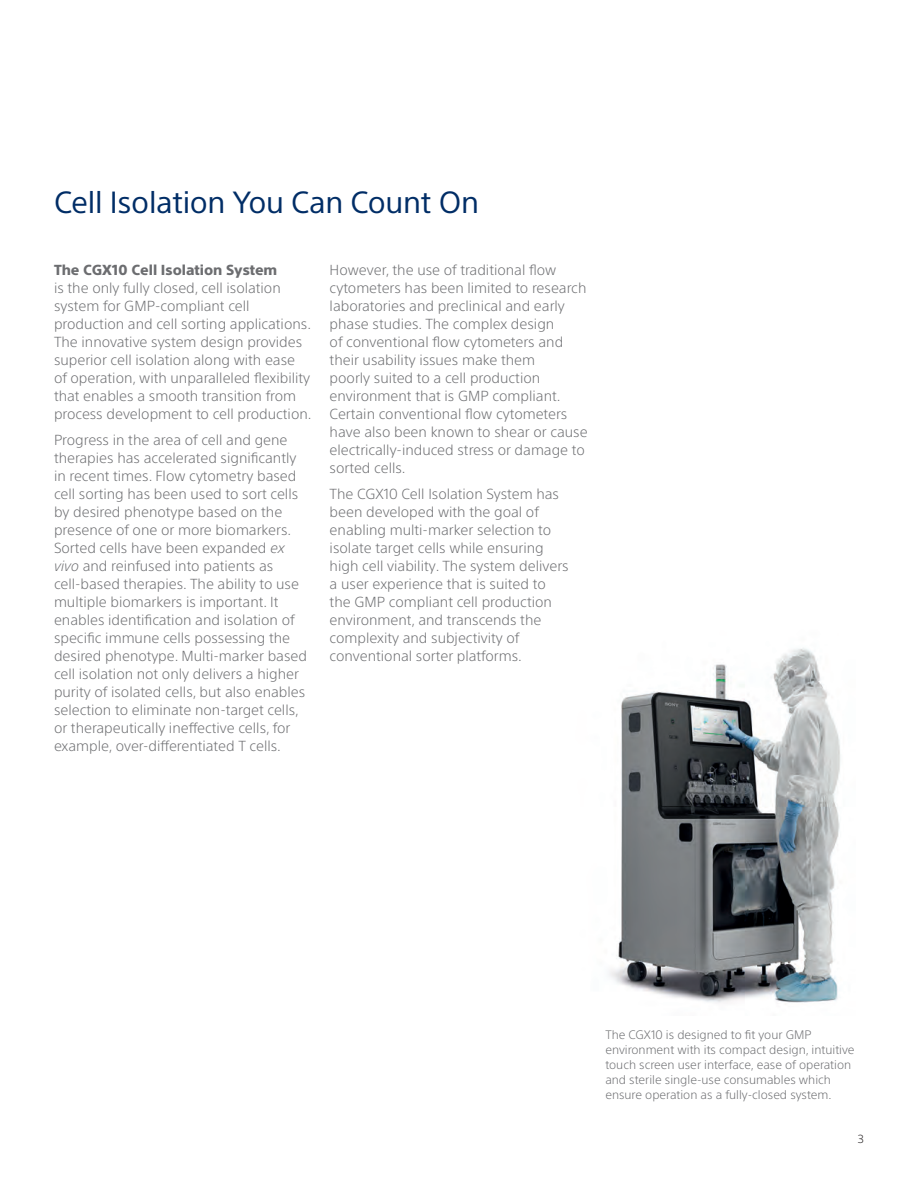
<style>
.page{position:relative;width:918px;height:1188px;background:#fff}
.page>*{position:absolute;margin:0;border:0;box-sizing:border-box;transform-origin:0 0}
.t1{font:30px "SST";letter-spacing:-.01em;color:#002d66}
.t2{font:300 14.25px/18px "SST";color:#6c6d70}
.t3{font:300 12px/15px "SST";color:#6c6d70}
.sub_header{font:300 11.4px "SST";color:#231f20}
.s1{font-weight:800}
.s2{font-style:italic}
</style>
<div class="page">
<img style="left:609px;top:648px;width:232px;height:355px">
<p class="t1" style="left:54px;top:184px;width:427px">Cell Isolation You Can Count On</p>
<p class="t2" style="left:54px;top:260px;width:259px"><span class="s1">The CGX10 Cell Isolation System<br></span>is the only fully closed, cell isolation system for GMP-compliant cell production and cell sorting applications.<br>The innovative system design provides superior cell isolation along with ease<br>of operation, with unparalleled flexibility that enables a smooth transition from process development to cell production.</p>
<p class="t2" style="left:54px;top:431px;width:255px">Progress in the area of cell and gene therapies has accelerated significantly in recent times. Flow cytometry based cell sorting has been used to sort cells by desired phenotype based on the presence of one or more biomarkers.<br>Sorted cells have been expanded <span class="s2">ex vivo</span> and reinfused into patients as cell-based therapies. The ability to use multiple biomarkers is important. It enables identification and isolation of specific immune cells possessing the desired phenotype. Multi-marker based cell isolation not only delivers a higher purity of isolated cells, but also enables selection to eliminate non-target cells, or therapeutically ineffective cells, for example, over-differentiated T cells.</p>
<p class="t2" style="left:330px;top:260px;width:260px">However, the use of traditional flow cytometers has been limited to research laboratories and preclinical and early phase studies. The complex design<br>of conventional flow cytometers and their usability issues make them<br>poorly suited to a cell production environment that is GMP compliant.<br>Certain conventional flow cytometers have also been known to shear or cause electrically-induced stress or damage to sorted cells.</p>
<p class="t2" style="left:330px;top:485px;width:241px">The CGX10 Cell Isolation System has been developed with the goal of enabling multi-marker selection to isolate target cells while ensuring high cell viability. The system delivers a user experience that is suited to the GMP compliant cell production environment, and transcends the complexity and subjectivity of conventional sorter platforms.</p>
<p class="t3" style="left:605px;top:1027px;width:251px">The CGX10 is designed to fit your GMP environment with its compact design, intuitive touch screen user interface, ease of operation and sterile single-use consumables which ensure operation as a fully-closed system.</p>
<p class="sub_header" style="left:858px;top:1132px;width:8px">3</p>
</div>
